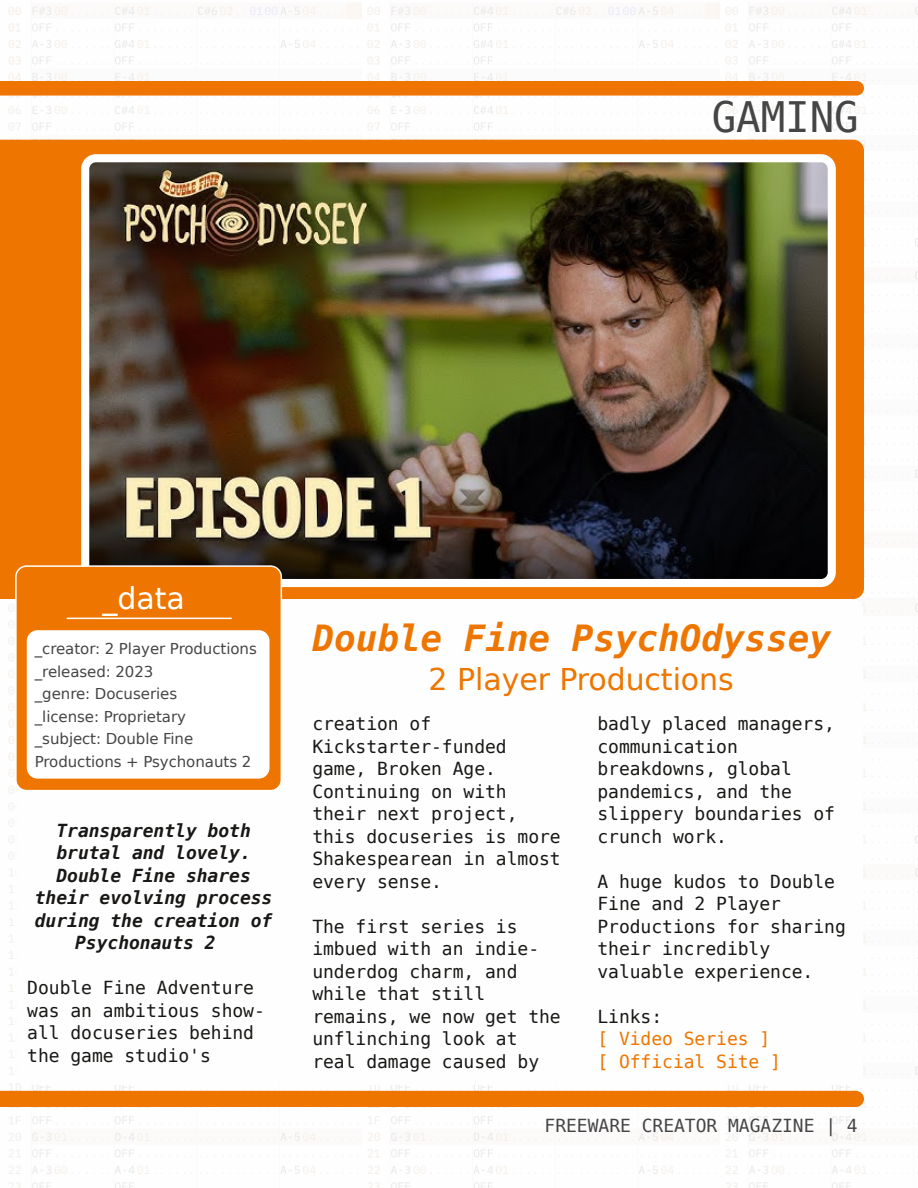
<style>
.page{position:relative;width:918px;height:1188px;background:#fff}
.page>*{position:absolute;margin:0;border:0;box-sizing:border-box;transform-origin:0 0}
.t1{font:42px "DejaVu Sans Mono";color:#454545}
.t2{font:italic 700 36px "DejaVu Sans Mono";color:#ee7600}
.t3{font:30px "DejaVu Sans";color:#ee7600}
.t4{font:30px "DejaVu Sans";color:#fff}
.t5{font:18px/22.5px "DejaVu Sans Mono";color:#181715}
.t6{font:italic 700 18px "DejaVu Sans Mono";color:#181715}
.t7{font:18px/22.5px "DejaVu Sans Mono";color:#ee7600}
.t8{font:18px "DejaVu Sans Mono";color:#454545}
.t9{font:15px/22.5px "DejaVu Sans";letter-spacing:-.005em;color:#454545}
</style>
<div class="page">
<img style="left:720px;top:6px;width:198px;height:1182px">
<img style="left:2px;top:3px;width:718px;height:1185px">
<div style="left:0;top:81px;width:864px;height:15px;background:#ee7600"></div>
<div style="left:0;top:1091px;width:864px;height:16px;background:#ee7600"></div>
<div style="left:0;top:140px;width:864px;height:459px;background:#ee7600"></div>
<div style="left:4px;top:148px;width:63px;height:445px;background:#ee7600"></div>
<img style="left:90px;top:163px;width:737px;height:415px">
<div style="left:81px;top:154px;width:755px;height:433px;border:8px solid #fff;border-radius:11px"></div>
<div style="left:18px;top:599px;width:845px;height:486px;background:#fff;border-radius:11px"></div>
<div style="left:16px;top:566px;width:265px;height:225px;background:#ee7600;border-radius:11px"></div>
<div style="left:15px;top:565px;width:267px;height:226px;border:2px solid #fff;border-radius:11px"></div>
<div style="left:27px;top:630px;width:243px;height:149px;background:#fff;border-radius:11px"></div>
<hr style="left:67px;top:618px;width:165px;height:1px;background:#fff">
<h1 class="t1" style="left:712px;top:93px;width:149px">GAMING</h1>
<h3 class="t4" style="left:103px;top:581px;width:84px">_data</h3>
<p class="t9" style="left:35px;top:638px;width:224px">_creator: 2 Player Productions _released: 2023<br>_genre: Docuseries<br>_license: Proprietary<br>_subject: Double Fine<br>Productions + Psychonauts 2</p>
<p class="t6" style="left:56px;top:820px;width:196px">Transparently both</p>
<p class="t6" style="left:56px;top:843px;width:196px">brutal and lovely.</p>
<p class="t6" style="left:56px;top:865px;width:196px">Double Fine shares</p>
<p class="t6" style="left:35px;top:888px;width:239px">their evolving process</p>
<p class="t6" style="left:35px;top:910px;width:239px">during the creation of</p>
<p class="t6" style="left:75px;top:933px;width:142px">Psychonauts 2</p>
<p class="t5" style="left:27px;top:977px;width:239px">Double Fine Adventure was an ambitious show&shy;all docuseries behind the game studio's</p>
<h2 class="t2" style="left:313px;top:617px;width:520px">Double Fine PsychOdyssey</h2>
<h3 class="t3" style="left:429px;top:662px;width:307px">2 Player Productions</h3>
<p class="t5" style="left:312px;top:713px;width:250px">creation of<br>Kickstarter-funded game, Broken Age.<br>Continuing on with their next project, this docuseries is more<br>Shakespearean in almost every sense.</p>
<p class="t5" style="left:312px;top:915px;width:250px">The first series is imbued with an indie&shy;underdog charm, and while that still remains, we now get the unflinching look at real damage caused by</p>
<p class="t5" style="left:597px;top:713px;width:239px">badly placed managers, communication breakdowns, global pandemics, and the slippery boundaries of crunch work.</p>
<p class="t5" style="left:597px;top:870px;width:250px">A huge kudos to Double<br>Fine and 2 Player<br>Productions for sharing their incredibly valuable experience.</p>
<p class="t5" style="left:597px;top:1005px;width:66px">Links:</p>
<p class="t7" style="left:597px;top:1028px;width:185px">[ Video Series ] [ Official Site ]</p>
<p class="t8" style="left:545px;top:1115px;width:315px">FREEWARE CREATOR MAGAZINE | 4</p>
</div>
